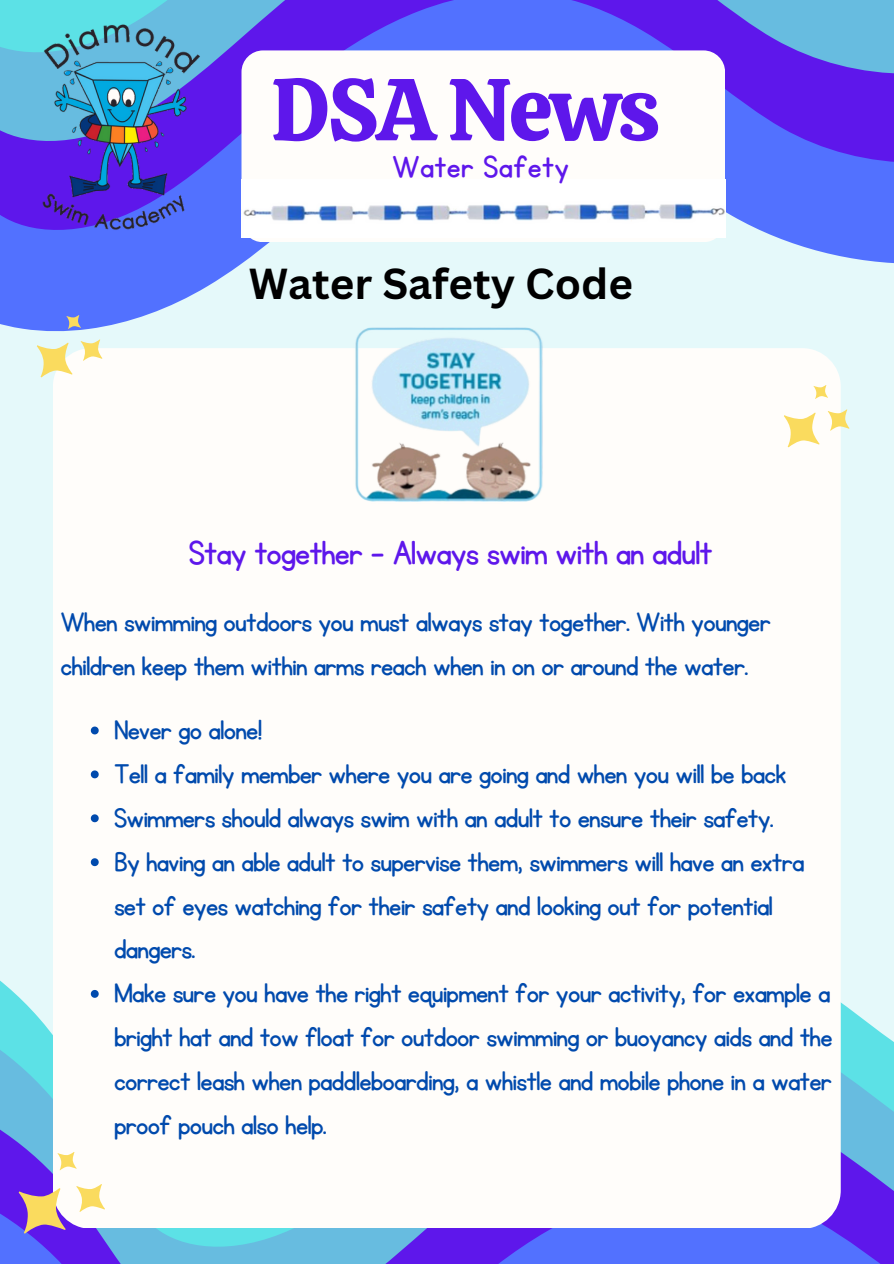
<style>
.page{position:relative;width:894px;height:1264px;background:#fff}
.page>*{position:absolute;margin:0;border:0;box-sizing:border-box;transform-origin:0 0}
.t1{font:87.75px "Calistoga";letter-spacing:-.025em;color:#5e17eb}
.t2{font:700 42.15px "Canva Sans";color:#000}
.t3{font:39px "KG Primary Penmanship";letter-spacing:-.025em;color:#5e17eb}
.t4{font:35.7px "KG Primary Penmanship";letter-spacing:.01em;color:#5e17eb}
.t5{font:31.5px/43.8px "KG Primary Penmanship";letter-spacing:-.025em;color:#004aad}
</style>
<div class="page">
<div style="left:0;top:0;width:893px;height:1263px;background:#e5f9fa"></div>
<svg style="left:0;top:0;width:893px;height:329px"></svg>
<div style="left:241px;top:50px;width:483px;height:192px;background:#fffdfa;border-radius:22px"></div>
<svg style="left:0;top:984px;width:893px;height:88px;fill:#5ce1e6"></svg>
<svg style="left:0;top:1072px;width:893px;height:89px;background:#65bee1"></svg>
<svg style="left:0;top:1161px;width:893px;height:102px;background:#6076ef"></svg>
<img style="left:241px;top:179px;width:484px;height:59px">
<div style="left:53px;top:348px;width:787px;height:879px;background:#fffdfa;border-radius:38px"></div>
<svg style="left:1px;top:1139px;width:121px;height:124px"></svg>
<svg style="left:23px;top:305px;width:92px;height:73px"></svg>
<img style="left:12px;top:21px;width:218px;height:218px">
<svg style="left:784px;top:375px;width:66px;height:95px"></svg>
<img style="left:346px;top:321px;width:201px;height:181px">
<svg style="left:91px;top:726px;width:8px;height:8px"></svg>
<svg style="left:91px;top:770px;width:8px;height:8px"></svg>
<svg style="left:91px;top:814px;width:8px;height:8px"></svg>
<svg style="left:91px;top:858px;width:8px;height:8px"></svg>
<svg style="left:91px;top:990px;width:8px;height:7px"></svg>
<p class="t1" style="left:271px;top:52px;width:390px">DSA News</p>
<p class="t4" style="left:392px;top:149px;width:178px">Water Safety</p>
<p class="t2" style="left:249px;top:253px;width:385px">Water Safety Code</p>
<h1 class="t3" style="left:189px;top:534px;width:525px">Stay together – Always swim with an adult</h1>
<h4 class="t5" style="left:60px;top:601px;width:711px">When swimming outdoors you must always stay together. With younger children keep them within arms reach when in on or around the water.</h4>
<h2 class="t5" style="left:114px;top:709px;width:149px">Never go alone!</h2>
<p class="t5" style="left:114px;top:752px;width:674px">Tel a family member where you are going and when you wil be back</p>
<p class="t5" style="left:114px;top:796px;width:661px">Swimmers should always swim with an adult to ensure their safety.</p>
<h3 class="t5" style="left:114px;top:840px;width:692px">By having an able adult to supervise them, swimmers wil have an extra set of eyes watching for their safety and looking out for potential dangers.</h3>
<p class="t5" style="left:114px;top:972px;width:720px;text-align:justify">Make sure you have the right equipment for your activity, for example a bright hat and tow float for outdoor swimming or buoyancy aids and the correct leash when paddleboarding, a whistle and mobile phone in a water proof pouch also help.</p>
</div>
